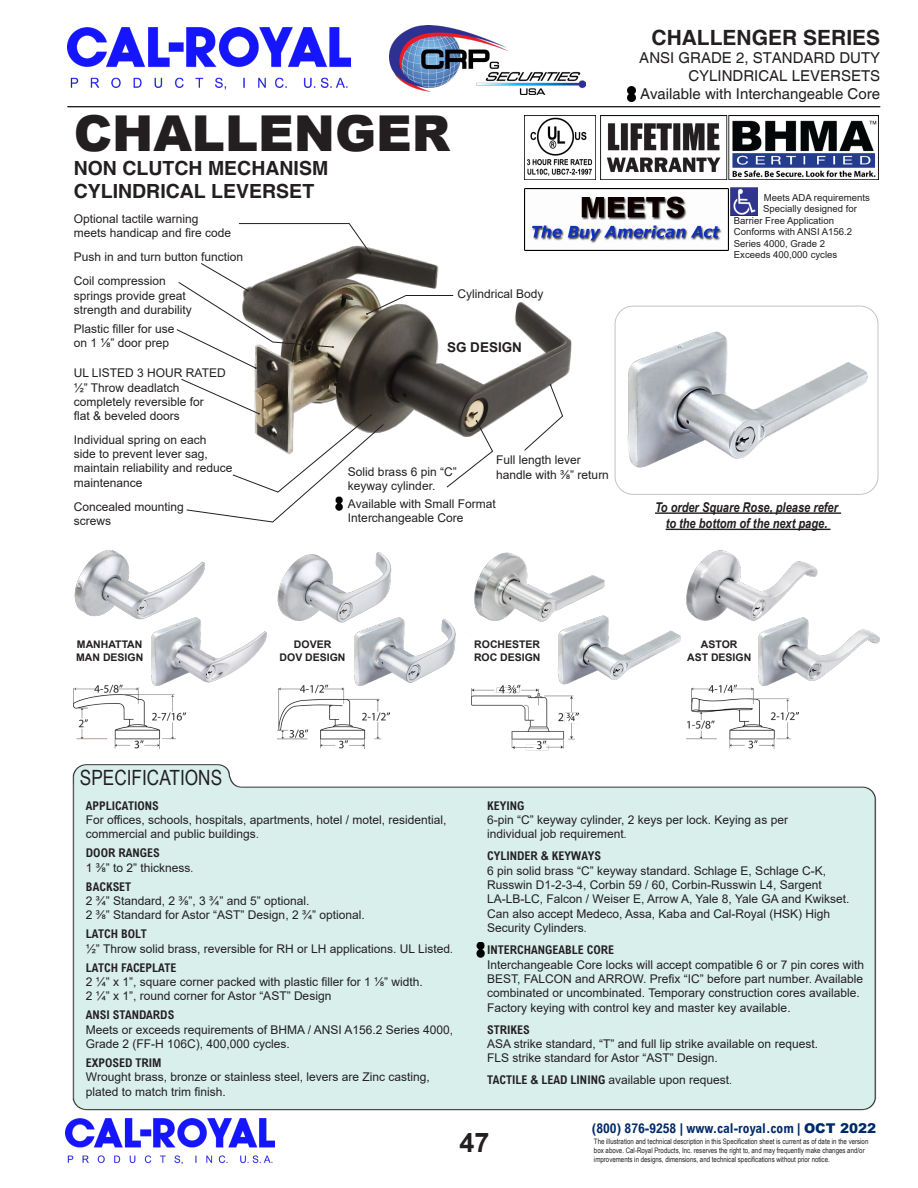
<style>
.page{position:relative;width:918px;height:1188px;background:#fff}
.page>*{position:absolute;margin:0;border:0;box-sizing:border-box;transform-origin:0 0}
.t1{font:900 49.5px "Arial";color:#231f20}
.t2{font:700 27px "Arial";color:#231f20}
.t3{font:700 21px "Helvetica";color:#231f20}
.t4{font:21px "Arial Narrow";color:#231f20}
.t5{font:700 19.5px "Helvetica";color:#231f20}
.t6{font:15px "Helvetica";color:#231f20}
.t7{font:italic 700 13.5px "Arial Narrow";color:#231f20}
.t8{font:700 condensed 13.5px "Arial";color:#002a69}
.t9{font:700 13.5px "Arial";color:#231f20}
.t10{font:12px/14.4px "Arial";color:#231f20}
.t11{font:700 condensed 12px "Arial";color:#231f20}
.t12{font:700 10.5px "Arial";color:#231f20}
.t13{font:9.6px/11.6px "Arial";color:#231f20}
.t14{font:7.5px/9px "Arial Narrow";color:#231f20}
.s1{font-family:"Arial Narrow"}
.s2{font-weight:700;font-stretch:condensed}
.s3{font-weight:900;font-stretch:normal}
</style>
<div class="page">
<img style="left:68px;top:28px;width:283px;height:62px">
<img style="left:390px;top:25px;width:196px;height:69px">
<img style="left:66px;top:1119px;width:209px;height:46px">
<hr style="left:68px;top:106px;width:812px;height:1px;background:#231f20">
<img style="left:72px;top:764px;width:805px;height:347px">
<img style="left:477px;top:942px;width:8px;height:15px">
<div style="left:615px;top:306px;width:263px;height:189px;border:1px solid #231f20;border-radius:18px"></div>
<img style="left:254px;top:248px;width:323px;height:184px">
<img style="left:151px;top:622px;width:116px;height:62px">
<img style="left:558px;top:618px;width:122px;height:66px">
<img style="left:354px;top:617px;width:102px;height:67px">
<img style="left:74px;top:551px;width:131px;height:71px">
<img style="left:278px;top:552px;width:113px;height:70px">
<img style="left:474px;top:552px;width:134px;height:74px">
<svg style="left:366px;top:295px;width:87px;height:20px"></svg>
<svg style="left:239px;top:223px;width:132px;height:32px"></svg>
<svg style="left:177px;top:263px;width:157px;height:106px"></svg>
<svg style="left:447px;top:420px;width:46px;height:67px"></svg>
<svg style="left:524px;top:384px;width:39px;height:67px"></svg>
<svg style="left:181px;top:379px;width:203px;height:143px"></svg>
<img style="left:627px;top:332px;width:240px;height:136px">
<hr style="left:655px;top:512px;width:186px;height:2px;background:#231f20">
<hr style="left:666px;top:529px;width:165px;height:1px;background:#231f20">
<img style="left:524px;top:189px;width:204px;height:61px">
<img style="left:600px;top:115px;width:279px;height:65px">
<img style="left:524px;top:115px;width:72px;height:65px">
<img style="left:730px;top:188px;width:28px;height:27px">
<img style="left:627px;top:86px;width:9px;height:16px">
<img style="left:74px;top:684px;width:111px;height:65px">
<img style="left:278px;top:684px;width:111px;height:66px">
<img style="left:687px;top:551px;width:130px;height:70px">
<img style="left:758px;top:615px;width:122px;height:69px">
<img style="left:687px;top:684px;width:111px;height:65px">
<img style="left:471px;top:684px;width:108px;height:67px">
<p class="t1" style="left:74px;top:98px;width:378px">CHALLENGER</p>
<p class="t5" style="left:74px;top:156px;width:256px">NON CLUTCH MECHANISM</p>
<p class="t5" style="left:74px;top:179px;width:242px">CYLINDRICAL LEVERSET</p>
<p class="t10" style="left:74px;top:211px;width:159px">Optional tactile warning meets handicap and fire code</p>
<p class="t10" style="left:74px;top:249px;width:171px">Push in and turn button function</p>
<p class="t10" style="left:74px;top:274px;width:120px">Coil compression springs provide great strength and durability</p>
<p class="t10" style="left:457px;top:287px;width:88px">Cylindrical Body</p>
<p class="t10" style="left:74px;top:321px;width:102px">Plastic filler for use</p>
<p class="t10" style="left:74px;top:336px;width:97px">on 1 ⅛” door prep</p>
<p class="t9" style="left:447px;top:338px;width:77px">SG DESIGN</p>
<p class="t10" style="left:74px;top:366px;width:154px">UL LISTED 3 HOUR RATED</p>
<p class="t10" style="left:74px;top:380px;width:107px">½” Throw deadlatch</p>
<p class="t10" style="left:74px;top:395px;width:132px">completely reversible for</p>
<p class="t10" style="left:74px;top:409px;width:108px">flat &amp; beveled doors</p>
<p class="t10" style="left:74px;top:432px;width:160px">Individual spring on each<br>side to prevent lever sag, maintain reliability and reduce maintenance</p>
<p class="t10" style="left:74px;top:499px;width:112px">Concealed mounting screws</p>
<p class="t10" style="left:496px;top:453px;width:86px">Full length lever</p>
<p class="t10" style="left:496px;top:467px;width:114px">handle with ⅜” return</p>
<p class="t10" style="left:348px;top:465px;width:110px">Solid brass 6 pin “C”</p>
<p class="t10" style="left:348px;top:479px;width:89px">keyway cylinder.</p>
<p class="t10" style="left:348px;top:496px;width:149px">Available with Small Format<br>Interchangeable Core</p>
<p class="t3" style="left:652px;top:25px;width:230px">CHALLENGER SERIES</p>
<p class="t6" style="left:639px;top:49px;width:242px">ANSI GRADE 2, STANDARD DUTY</p>
<p class="t6" style="left:688px;top:67px;width:193px">CYLINDRICAL LEVERSETS</p>
<p class="t6" style="left:640px;top:85px;width:242px">Available with Interchangeable Core</p>
<p class="t13" style="left:764px;top:191px;width:108px">Meets ADA requirements</p>
<p class="t13" style="left:734px;top:203px;width:125px;text-indent:29px">Specially designed for<br>Barrier Free Application</p>
<p class="t13" style="left:734px;top:226px;width:120px">Conforms with ANSI A156.2<br>Series 4000, Grade 2</p>
<p class="t13" style="left:734px;top:249px;width:105px">Exceeds 400,000 cycles</p>
<p class="t7" style="left:655px;top:497px;width:184px">To order Square Rose, please refer</p>
<p class="t7" style="left:666px;top:513px;width:163px">to the bottom of the next page.</p>
<p class="t12" style="left:77px;top:637px;width:67px">MANHATTAN</p>
<p class="t12" style="left:76px;top:650px;width:69px">MAN DESIGN</p>
<p class="t12" style="left:294px;top:637px;width:39px">DOVER</p>
<p class="t12" style="left:280px;top:650px;width:67px">DOV DESIGN</p>
<p class="t12" style="left:474px;top:637px;width:67px">ROCHESTER</p>
<p class="t12" style="left:474px;top:650px;width:68px">ROC DESIGN</p>
<p class="t12" style="left:701px;top:637px;width:38px">ASTOR</p>
<p class="t12" style="left:687px;top:650px;width:66px">AST DESIGN</p>
<p class="t4" style="left:80px;top:762px;width:144px">SPECIFICATIONS</p>
<p class="t11" style="left:86px;top:799px;width:75px">APPLICATIONS</p>
<p class="t10" style="left:86px;top:812px;width:362px">For offices, schools, hospitals, apartments, hotel / motel, residential, commercial and public buildings<span class="s1">.</span></p>
<p class="t11" style="left:86px;top:846px;width:75px">DOOR RANGES</p>
<p class="t10" style="left:86px;top:860px;width:109px">1 ⅜” to 2” thickness<span class="s1">.</span></p>
<p class="t11" style="left:86px;top:880px;width:47px">BACKSET</p>
<p class="t10" style="left:86px;top:893px;width:225px">2 ¾” Standard, 2 ⅜”, 3 ¾” and 5” optional.</p>
<p class="t10" style="left:86px;top:908px;width:280px">2 ⅜” Standard for Astor “AST” Design, 2 ¾” optional.</p>
<p class="t11" style="left:86px;top:927px;width:62px">LATCH BOLT</p>
<p class="t10" style="left:86px;top:941px;width:368px">½” Throw solid brass, reversible for RH or LH applications. UL Listed<span class="s1">.</span></p>
<p class="t11" style="left:86px;top:961px;width:92px">LATCH FACEPLATE</p>
<p class="t10" style="left:86px;top:974px;width:338px">2 ¼” x 1”, square corner packed with plastic filler for 1 ⅛” width.</p>
<p class="t10" style="left:86px;top:989px;width:247px">2 ¼” x 1”, round corner for Astor “AST” Design</p>
<p class="t11" style="left:86px;top:1008px;width:90px">ANSI STANDARDS</p>
<p class="t10" style="left:86px;top:1022px;width:369px">Meets or exceeds requirements of BHMA / ANSI A156.2 Series 4000,<br>Grade 2 (FF-H 106C), 400,000 cycles.</p>
<p class="t11" style="left:86px;top:1056px;width:77px">EXPOSED TRIM</p>
<p class="t10" style="left:86px;top:1070px;width:345px">Wrought brass, bronze or stainless steel, levers are Zinc casting, plated to match trim finish.</p>
<p class="t11" style="left:487px;top:799px;width:39px">KEYING</p>
<p class="t10" style="left:487px;top:812px;width:302px">6-pin “C” keyway cylinder, 2 keys per lock. Keying as per</p>
<p class="t10" style="left:487px;top:827px;width:141px">individual job requirement<span class="s1">.</span></p>
<p class="t11" style="left:487px;top:849px;width:115px">CYLINDER &amp; KEYWAYS</p>
<p class="t10" style="left:487px;top:863px;width:340px">6 pin solid brass “C” keyway standard. Schlage E, Schlage C-K,</p>
<p class="t10" style="left:487px;top:878px;width:336px">Russwin D1-2-3-4, Corbin 59 / 60, Corbin-Russwin L4, Sargent</p>
<p class="t10" style="left:487px;top:892px;width:364px">LA-LB-LC, Falcon / Weiser E, Arrow A, Yale 8, Yale GA and Kwikset.</p>
<p class="t10" style="left:487px;top:906px;width:344px">Can also accept Medeco, Assa, Kaba and Cal-Royal (HSK) High</p>
<p class="t10" style="left:487px;top:921px;width:101px">Security Cylinders<span class="s1">.</span></p>
<p class="t11" style="left:487px;top:943px;width:128px">INTERCHANGEABLE CORE</p>
<p class="t10" style="left:487px;top:957px;width:378px">Interchangeable Core locks will accept compatible 6 or 7 pin cores with BEST, FALCON and ARROW. Prefix “IC” before part number. Available combinated or uncombinated. Temporary construction cores available.<br>Factory keying with control key and master key available.</p>
<p class="t11" style="left:487px;top:1023px;width:44px">STRIKES</p>
<p class="t10" style="left:487px;top:1037px;width:332px">ASA strike standard, “T” and full lip strike available on request.</p>
<p class="t10" style="left:487px;top:1051px;width:232px">FLS strike standard for Astor “AST” Design.</p>
<p class="t10" style="left:487px;top:1073px;width:246px"><span class="s2">TACTILE &amp; LEAD LINING</span> available upon request<span class="s1">.</span></p>
<h2 class="t2" style="left:460px;top:1124px;width:32px">47</h2>
<p class="t8" style="left:592px;top:1120px;width:286px">(800) 876-9258 | www.cal-royal.com | <span class="s3">OCT 2022</span></p>
<p class="t14" style="left:594px;top:1137px;width:276px">The illustration and technical description in this Specification sheet is current as of date in the version box above. Cal-Royal Products, Inc. reserves the right to, and may frequently make changes and/or improvements in designs, dimensions, and technical specifications without prior notice.</p>
</div>
